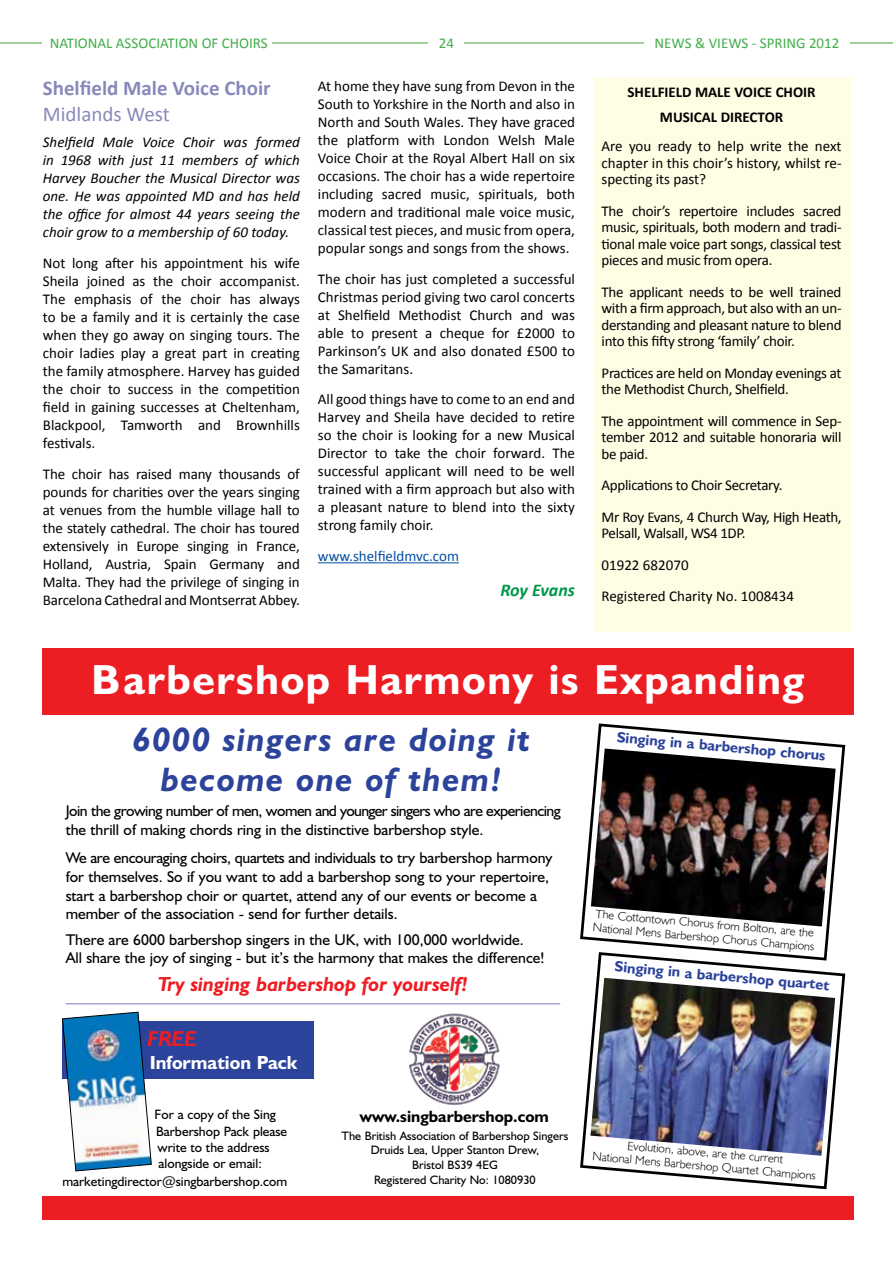
<style>
.page{position:relative;width:893px;height:1263px;background:#fff}
.page>*{position:absolute;margin:0;border:0;box-sizing:border-box;transform-origin:0 0}
.t1{font:700 42.3px "Humanist 521 BT";letter-spacing:.04em;color:#fff}
.t2{font:italic 700 34.05px/41px "Humanist 521 BT";letter-spacing:.045em;color:#2c439b;text-align:center}
.t3{font:italic 700 21.75px "Humanist 521 BT";color:#ed1d24}
.t4{font:700 21px "Calibri";color:#8889ba}
.t5{font:21px "Calibri";color:#8889ba}
.t6{font:italic 700 20.4px "Humanist 521 BT";color:#ed1d24}
.t7{font:700 19.05px "Humanist 521 BT";color:#fff}
.t8{font:italic 700 18px "Calibri";letter-spacing:-.005em;color:#00984b}
.t9{font:700 16.35px "Humanist 521 BT";color:#000}
.t10{font:15.6px/18.8px "Humanist 521 BT";color:#000}
.t11{font:15.6px/18.8px "Humanist 521 BT";letter-spacing:-.03em;color:#000}
.t12{font:15px/18px "Calibri";letter-spacing:-.01em;color:#000;text-align:justify}
.t13{font:italic 15px/18px "Calibri";color:#000;text-align:justify}
.t14{font:700 15px "Humanist 521 BT";color:#2c439b}
.t15{font:15px "Calibri";color:#41ad49}
.t16{font:700 15px/25.2px "Calibri";color:#000;text-align:center}
.t17{font:15px "Calibri";color:#034ea2}
.t18{font:13.65px "Humanist 521 BT";color:#000}
.t19{font:300 12.3px/13.6px "Humanist 521 BT";color:#000}
.t20{font:12.3px/14.7px "Humanist 521 BT";color:#000;text-align:center}
</style>
<div class="page">
<hr style="left:0;top:42px;width:893px;height:1px;background:#a4ce9a">
<div style="left:644px;top:33px;width:206px;height:18px;background:#fff"></div>
<div style="left:43px;top:33px;width:229px;height:18px;background:#fff"></div>
<div style="left:429px;top:33px;width:35px;height:18px;background:#fff"></div>
<hr style="left:318px;top:562px;width:141px;height:1px;background:#034ea2">
<div style="left:593px;top:77px;width:257px;height:554px;background:#fffde4"></div>
<div style="left:43px;top:1196px;width:811px;height:24px;background:#ed1d24"></div>
<div style="left:43px;top:648px;width:811px;height:67px;background:#ed1d24"></div>
<svg style="left:580px;top:723px;width:266px;height:228px"></svg>
<svg style="left:580px;top:951px;width:266px;height:239px"></svg>
<div style="left:62px;top:1022px;width:251px;height:57px;background:#2c439b"></div>
<img style="left:62px;top:1012px;width:90px;height:159px">
<img style="left:409px;top:1013px;width:91px;height:92px">
<img style="left:590px;top:978px;width:245px;height:178px">
<hr style="left:66px;top:1003px;width:494px;height:1px;background:#9d9ece">
<img style="left:591px;top:748px;width:245px;height:178px">
<p class="t15" style="left:50px;top:33px;width:220px">NATIONAL ASSOCIATION OF CHOIRS</p>
<p class="t15" style="left:439px;top:33px;width:17px">24</p>
<p class="t15" style="left:655px;top:33px;width:186px">NEWS &amp; VIEWS - SPRING 2012</p>
<h3 class="t4" style="left:43px;top:75px;width:229px">Shelfield Male Voice Choir</h3>
<h3 class="t5" style="left:43px;top:100px;width:129px">Midlands West</h3>
<p class="t13" style="left:43px;top:132px;width:259px">Shelfield Male Voice Choir was formed in 1968 with just 11 members of which Harvey Boucher the Musical Director was one. He was appointed MD and has held the office for almost 44 years seeing the choir grow to a membership of 60 today.</p>
<p class="t12" style="left:43px;top:254px;width:259px">Not long after his appointment his wife Sheila joined as the choir accompanist.<br>The emphasis of the choir has always to be a family and it is certainly the case when they go away on singing tours. The choir ladies play a great part in creating the family atmosphere. Harvey has guided the choir to success in the competition field in gaining successes at Cheltenham, Blackpool, Tamworth and Brownhills festivals.</p>
<p class="t12" style="left:43px;top:465px;width:259px">The choir has raised many thousands of pounds for charities over the years singing at venues from the humble village hall to the stately cathedral. The choir has toured extensively in Europe singing in France, Holland, Austria, Spain Germany and Malta. They had the privilege of singing in Barcelona Cathedral and Montserrat Abbey.</p>
<p class="t12" style="left:318px;top:77px;width:259px">At home they have sung from Devon in the South to Yorkshire in the North and also in North and South Wales. They have graced the platform with London Welsh Male Voice Choir at the Royal Albert Hall on six occasions. The choir has a wide repertoire including sacred music, spirituals, both modern and traditional male voice music, classical test pieces, and music from opera, popular songs and songs from the shows.</p>
<p class="t12" style="left:318px;top:270px;width:259px">The choir has just completed a successful Christmas period giving two carol concerts at Shelfield Methodist Church and was able to present a cheque for £2000 to Parkinson’s UK and also donated £500 to the Samaritans.</p>
<p class="t12" style="left:318px;top:390px;width:259px">All good things have to come to an end and Harvey and Sheila have decided to retire so the choir is looking for a new Musical Director to take the choir forward. The successful applicant will need to be well trained with a firm approach but also with a pleasant nature to blend into the sixty strong family choir.</p>
<p class="t17" style="left:318px;top:547px;width:143px">www.shelfieldmvc.com</p>
<p class="t8" style="left:500px;top:578px;width:76px">Roy Evans</p>
<p class="t16" style="left:627px;top:79px;width:190px">SHELFIELD MALE VOICE CHOIR<br>MUSICAL DIRECTOR</p>
<p class="t12" style="left:601px;top:138px;width:242px;line-height:16.5px">Are you ready to help write the next chapter in this choir’s history, whilst re&shy;specting its past?</p>
<p class="t12" style="left:601px;top:203px;width:242px;line-height:16.5px">The choir’s repertoire includes sacred music, spirituals, both modern and tradi&shy;tional male voice part songs, classical test pieces and music from opera.</p>
<p class="t12" style="left:601px;top:284px;width:242px;line-height:16.5px">The applicant needs to be well trained with a firm approach, but also with an un&shy;derstanding and pleasant nature to blend into this fifty strong ‘family’ choir.</p>
<p class="t12" style="left:601px;top:365px;width:241px;line-height:16.5px">Practices are held on Monday evenings at the Methodist Church, Shelfield.</p>
<p class="t12" style="left:601px;top:413px;width:242px;line-height:16.5px">The appointment will commence in Sep&shy;tember 2012 and suitable honoraria will be paid.</p>
<p class="t12" style="left:601px;top:470px;width:242px;line-height:31.5px">Applications to Choir Secretary.<br>Mr Roy Evans, 4 Church Way, High Heath,</p>
<p class="t12" style="left:601px;top:518px;width:194px;line-height:31.5px;text-align:left">Pelsall, Walsall, WS4 1DP.<br>01922 682070<br>Registered Charity No. 1008434</p>
<h1 class="t1" style="left:91px;top:653px;width:715px">Barbershop Harmony is Expanding</h1>
<h2 class="t2" style="left:133px;top:718px;width:399px">6000 singers are doing it become one of them!</h2>
<p class="t11" style="left:66px;top:801px;width:497px">Join the growing number of men, women and younger singers who are experiencing the thrill of making chords ring in the distinctive barbershop style.</p>
<p class="t10" style="left:66px;top:848px;width:488px">We are encouraging choirs, quartets and individuals to try barbershop harmony for themselves. So if you want to add a barbershop song to your repertoire, start a barbershop choir or quartet, attend any of our events or become a member of the association - send for further details.</p>
<p class="t10" style="left:66px;top:930px;width:480px">There are 6000 barbershop singers in the UK, with 100,000 worldwide.<br>All share the joy of singing - but it’s the harmony that makes the difference!</p>
<h3 class="t6" style="left:158px;top:971px;width:312px">Try singing barbershop for yourself!</h3>
<h3 class="t3" style="left:148px;top:1025px;width:51px">FREE</h3>
<p class="t7" style="left:150px;top:1051px;width:149px">Information Pack</p>
<p class="t18" style="left:155px;top:1106px;width:123px">For a copy of the Sing</p>
<p class="t18" style="left:156px;top:1122px;width:133px">Barbershop Pack please</p>
<p class="t18" style="left:158px;top:1139px;width:114px">write to the address</p>
<p class="t18" style="left:159px;top:1155px;width:105px">alongside or email:</p>
<p class="t18" style="left:62px;top:1172px;width:226px">marketingdirector@singbarbershop.com</p>
<p class="t9" style="left:360px;top:1106px;width:191px">www.singbarbershop.com</p>
<p class="t20" style="left:342px;top:1128px;width:228px">The British Association of Barbershop Singers<br>Druids Lea, Upper Stanton Drew,<br>Bristol BS39 4EG<br>Registered Charity No: 1080930</p>
<p class="t14" style="left:618px;top:728px;width:211px;rotate:5deg">Singing in a barbershop chorus</p>
<p class="t19" style="left:595px;top:906px;width:224px;rotate:5deg">The Cottontown Chorus from Bolton, are the<br>National Mens Barbershop Chorus Champions</p>
<p class="t14" style="left:616px;top:957px;width:217px;rotate:5deg">Singing in a barbershop quartet</p>
<p class="t19" style="left:594px;top:1135px;width:226px;text-align:center;rotate:5deg">Evolution, above, are the current<br>National Mens Barbershop Quartet Champions</p>
</div>
